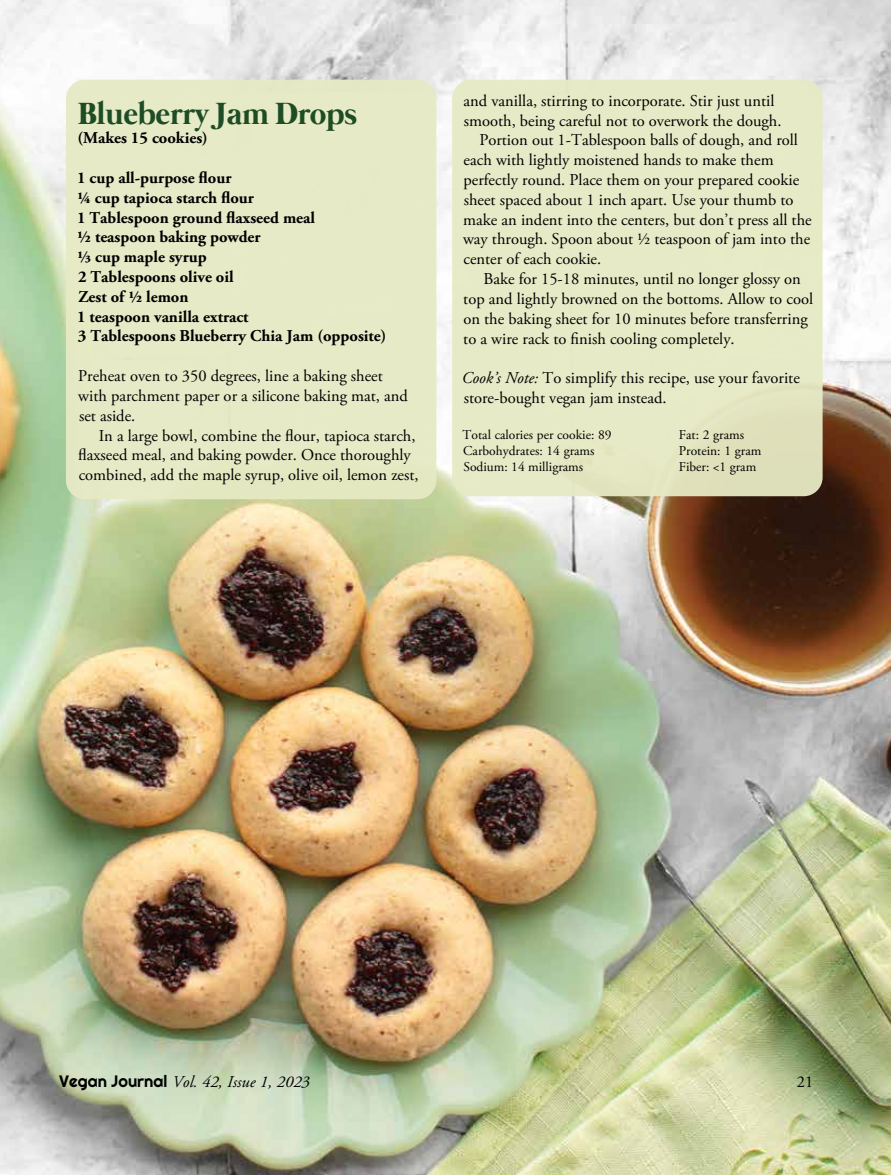
<style>
.page{position:relative;width:891px;height:1175px;background:#fff}
.page>*{position:absolute;margin:0;border:0;box-sizing:border-box;transform-origin:0 0}
.t1{font:700 31.5px "Mermaid";color:#1e4d25}
.t2{font:16.5px/19.8px "Adobe Garamond Pro";color:#000}
.t3{font:700 16.5px/19.8px "Adobe Garamond Pro";color:#000}
.t4{font:italic 16.5px "Adobe Garamond Pro";color:#000}
.t5{font:13.5px "Adobe Garamond Pro";color:#000}
.s1{font-style:italic}
.s2{font-family:"Righteous";font-style:normal}
</style>
<div class="page">
<img style="left:0;top:0;width:891px;height:1174px">
<div style="left:66px;top:80px;width:370px;height:419px;background:#e6eac4;border-radius:19px"></div>
<div style="left:452px;top:80px;width:371px;height:416px;background:#e6eac4;border-radius:19px"></div>
<h1 class="t1" style="left:78px;top:95px;width:281px">Blueberry Jam Drops</h1>
<p class="t3" style="left:77px;top:129px;width:132px">(Makes 15 cookies)</p>
<p class="t3" style="left:77px;top:168px;width:311px">1 cup all-purpose flour<br>¼ cup tapioca starch flour<br>1 Tablespoon ground flaxseed meal<br>½ teaspoon baking powder<br>⅓ cup maple syrup<br>2 Tablespoons olive oil<br>Zest of 1/2 lemon<br>1 teaspoon vanilla extract<br>3 Tablespoons Blueberry Chia Jam (opposite)</p>
<p class="t2" style="left:78px;top:366px;width:331px">Preheat oven to 350 degrees, line a baking sheet with parchment paper or a silicone baking mat, and set aside.</p>
<p class="t2" style="left:78px;top:426px;width:342px;text-indent:21px">In a large bowl, combine the flour, tapioca starch, flaxseed meal, and baking powder. Once thoroughly combined, add the maple syrup, olive oil, lemon zest,</p>
<p class="t2" style="left:464px;top:91px;width:312px">and vanilla, stirring to incorporate. Stir just until</p>
<p class="t2" style="left:464px;top:111px;width:319px">smooth, being careful not to overwork the dough.</p>
<p class="t2" style="left:479px;top:131px;width:320px">Portion out 1-Tablespoon balls of dough, and roll</p>
<p class="t2" style="left:464px;top:151px;width:312px">each with lightly moistened hands to make them</p>
<p class="t2" style="left:463px;top:170px;width:337px">perfectly round. Place them on your prepared cookie</p>
<p class="t2" style="left:464px;top:190px;width:331px">sheet spaced about 1 inch apart. Use your thumb to</p>
<p class="t2" style="left:463px;top:210px;width:350px">make an indent into the centers, but don’t press all the</p>
<p class="t2" style="left:463px;top:230px;width:349px">way through. Spoon about 1/2 teaspoon of jam into the</p>
<p class="t2" style="left:463px;top:250px;width:139px">center of each cookie.</p>
<p class="t2" style="left:483px;top:269px;width:319px">Bake for 15-18 minutes, until no longer glossy on</p>
<p class="t2" style="left:463px;top:289px;width:351px">top and lightly browned on the bottoms. Allow to cool</p>
<p class="t2" style="left:463px;top:309px;width:346px">on the baking sheet for 10 minutes before transferring</p>
<p class="t2" style="left:463px;top:329px;width:273px">to a wire rack to finish cooling completely.</p>
<p class="t2" style="left:462px;top:368px;width:340px"><span class="s1">Cook’s Note:</span> To simplify this recipe, use your favorite store-bought vegan jam instead.</p>
<p class="t5" style="left:463px;top:426px;width:151px">Total calories per cookie: 89</p>
<p class="t5" style="left:679px;top:426px;width:67px">Fat: 2 grams</p>
<p class="t5" style="left:463px;top:443px;width:133px">Carbohydrates: 14 grams</p>
<p class="t5" style="left:679px;top:443px;width:84px">Protein: 1 gram</p>
<p class="t5" style="left:463px;top:459px;width:121px">Sodium: 14 milligrams</p>
<p class="t5" style="left:679px;top:459px;width:79px">Fiber: &lt;1 gram</p>
<p class="t4" style="left:59px;top:1072px;width:252px"><span class="s2">Vegan Journal</span> Vol. 42, Issue 1, 2023</p>
<p class="t2" style="left:797px;top:1072px;width:18px">21</p>
</div>
